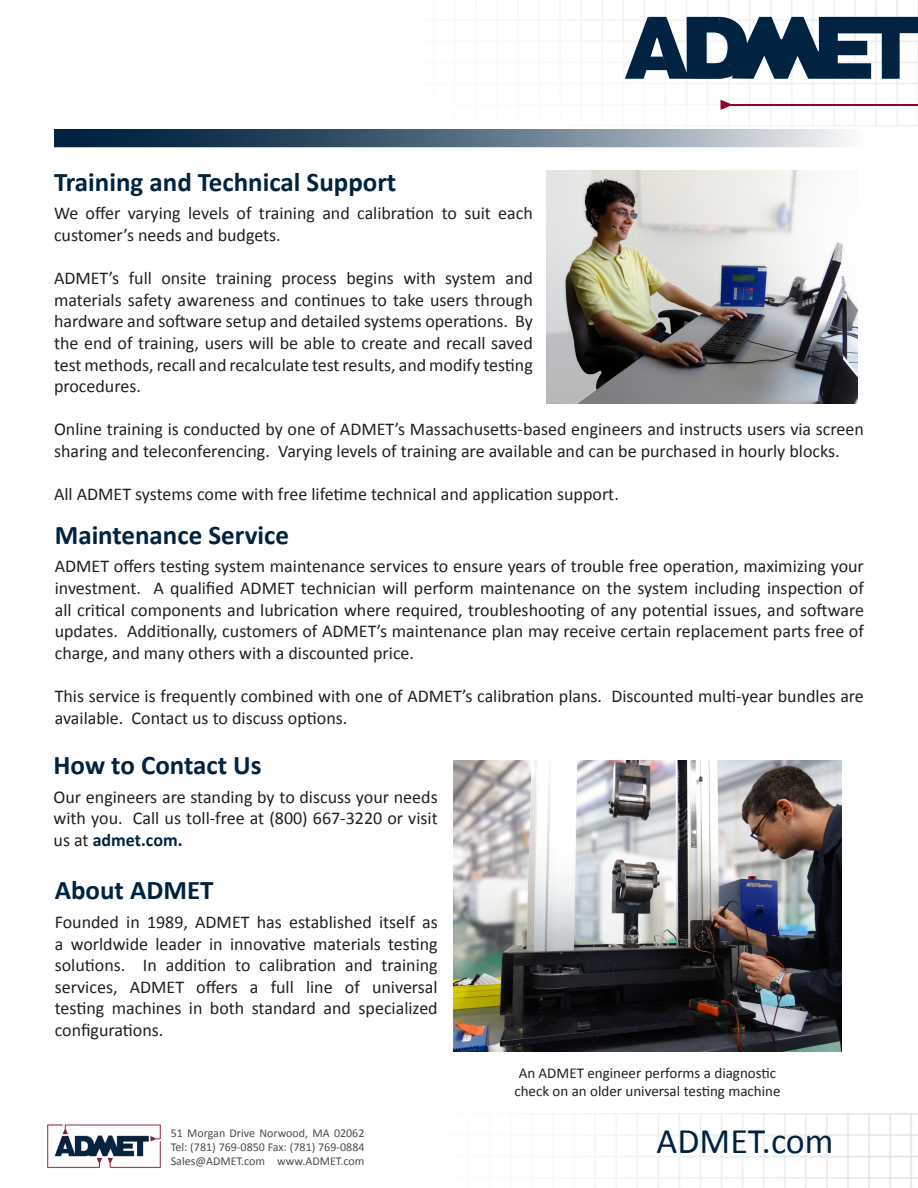
<style>
.page{position:relative;width:918px;height:1188px;background:#fff}
.page>*{position:absolute;margin:0;border:0;box-sizing:border-box;transform-origin:0 0}
.t1{font:36px "Calibri";color:#002341}
.t2{font:700 27px "Calibri";color:#002341}
.t3{font:18px/21.6px "Calibri";color:#231f20;text-align:justify}
.t4{font:15px/18px "Calibri";color:#231f20}
.t5{font:12px/14.4px "Calibri";color:#4b4c4d;text-align:justify}
.s1{font-weight:700;color:#002341}
</style>
<div class="page">
<svg style="left:54px;top:129px;width:794px;height:18px;background:#5f7587"></svg>
<img style="left:546px;top:171px;width:312px;height:233px">
<img style="left:454px;top:761px;width:387px;height:291px">
<img style="left:47px;top:1124px;width:114px;height:44px">
<hr style="left:730px;top:104px;width:188px;height:2px;background:#94002a">
<svg style="left:721px;top:100px;width:10px;height:10px"></svg>
<svg style="left:625px;top:16px;width:293px;height:63px"></svg>
<p class="t2" style="left:54px;top:163px;width:344px">Training and Technical Support</p>
<p class="t3" style="left:54px;top:202px;width:480px">We offer varying levels of training and calibration to suit each customer’s needs and budgets.</p>
<p class="t3" style="left:54px;top:267px;width:480px">ADMET’s full onsite training process begins with system and materials safety awareness and continues to take users through hardware and software setup and detailed systems operations. By the end of training, users will be able to create and recall saved test methods, recall and recalculate test results, and modify testing procedures.</p>
<p class="t3" style="left:54px;top:418px;width:811px">Online training is conducted by one of ADMET’s Massachusetts-based engineers and instructs users via screen sharing and teleconferencing. Varying levels of training are available and can be purchased in hourly blocks.</p>
<p class="t3" style="left:54px;top:483px;width:566px">All ADMET systems come with free lifetime technical and application support.</p>
<p class="t2" style="left:55px;top:516px;width:236px">Maintenance Service</p>
<p class="t3" style="left:55px;top:555px;width:811px">ADMET offers testing system maintenance services to ensure years of trouble free operation, maximizing your investment. A qualified ADMET technician will perform maintenance on the system including inspection of all critical components and lubrication where required, troubleshooting of any potential issues, and software updates. Additionally, customers of ADMET’s maintenance plan may receive certain replacement parts free of charge, and many others with a discounted price.</p>
<p class="t3" style="left:55px;top:685px;width:811px">This service is frequently combined with one of ADMET’s calibration plans. Discounted multi-year bundles are available. Contact us to discuss options.</p>
<p class="t2" style="left:54px;top:746px;width:210px">How to Contact Us</p>
<p class="t3" style="left:54px;top:785px;width:386px">Our engineers are standing by to discuss your needs with you. Call us toll-free at (800) 667-3220 or visit us at <span class="s1">admet.com.</span></p>
<p class="t2" style="left:55px;top:871px;width:160px">About ADMET</p>
<p class="t3" style="left:55px;top:911px;width:385px">Founded in 1989, ADMET has established itself as a worldwide leader in innovative materials testing solutions. In addition to calibration and training services, ADMET offers a full line of universal testing machines in both standard and specialized configurations.</p>
<p class="t4" style="left:514px;top:1063px;width:268px">An ADMET engineer performs a diagnostic check on an older universal testing machine</p>
<p class="t5" style="left:171px;top:1125px;width:195px">51 Morgan Drive Norwood, MA 02062<br>Tel: (781) 769-0850 Fax: (781) 769-0884<br>Sales@ADMET.com www.ADMET.com</p>
<h1 class="t1" style="left:657px;top:1117px;width:179px">ADMET.com</h1>
</div>
